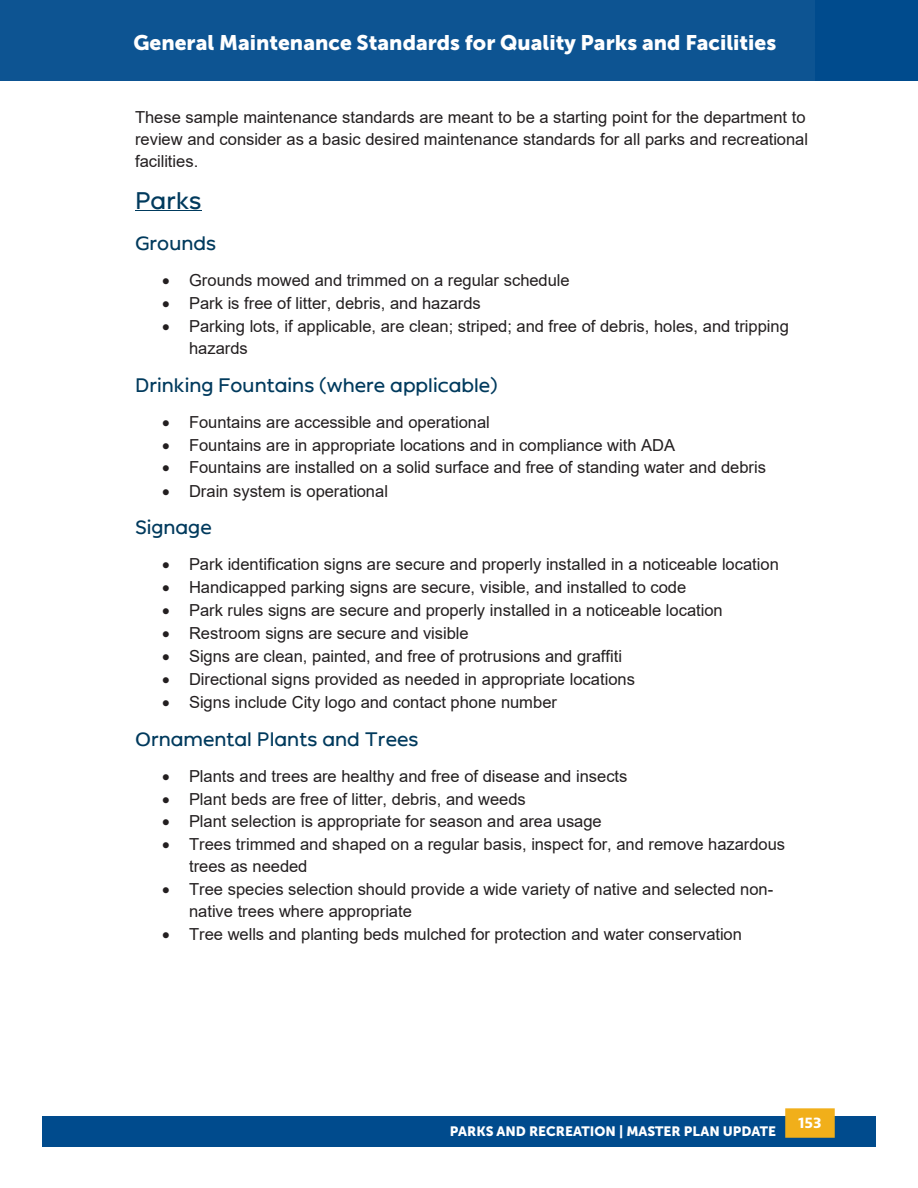
<style>
.page{position:relative;width:918px;height:1188px;background:#fff}
.page>*{position:absolute;margin:0;border:0;box-sizing:border-box;transform-origin:0 0}
.t1{font:24px "Ondo";color:#003a5d}
.t2{font:21px "Museo Sans 900";color:#fff}
.t3{font:19.5px "Ondo";color:#003a5d}
.t4{font:16.5px/21.9px "Arial";color:#231f20}
.t5{font:700 15px "Bernina Sans";color:#fff}
.t6{font:13.5px "Museo Sans 900";color:#fff}
</style>
<div class="page">
<div style="left:815px;top:0;width:103px;height:81px;background:#004b8d"></div>
<div style="left:0;top:0;width:815px;height:81px;background:#0d5492"></div>
<div style="left:42px;top:1142px;width:834px;height:5px;background:#004b8d"></div>
<div style="left:42px;top:1116px;width:834px;height:29px;background:#004b8d"></div>
<div style="left:785px;top:1108px;width:50px;height:30px;background:#f1af1a;border:3px solid #f1af1a"></div>
<hr style="left:135px;top:210px;width:67px;height:1px;background:#003a5d">
<p class="t2" style="left:133px;top:30px;width:644px">General Maintenance Standards for Quality Parks and Facilities</p>
<p class="t4" style="left:135px;top:107px;width:675px">These sample maintenance standards are meant to be a starting point for the department to review and consider as a basic desired maintenance standards for all parks and recreational facilities.</p>
<p class="t1" style="left:135px;top:187px;width:68px">Parks</p>
<p class="t3" style="left:135px;top:232px;width:83px">Grounds</p>
<p class="t4" style="left:162px;top:269px;width:409px">• Grounds mowed and trimmed on a regular schedule</p>
<p class="t4" style="left:162px;top:292px;width:320px">• Park is free of litter, debris, and hazards</p>
<p class="t4" style="left:189px;top:315px;width:601px;text-indent:-27px">• Parking lots, if applicable, are clean; striped; and free of debris, holes, and tripping hazards</p>
<p class="t3" style="left:135px;top:373px;width:364px">Drinking Fountains (where applicable)</p>
<p class="t4" style="left:162px;top:411px;width:329px">• Fountains are accessible and operational</p>
<p class="t4" style="left:162px;top:434px;width:515px">• Fountains are in appropriate locations and in compliance with ADA</p>
<p class="t4" style="left:162px;top:457px;width:606px">• Fountains are installed on a solid surface and free of standing water and debris</p>
<p class="t4" style="left:162px;top:480px;width:227px">• Drain system is operational</p>
<p class="t3" style="left:135px;top:516px;width:78px">Signage</p>
<p class="t4" style="left:162px;top:553px;width:618px">• Park identification signs are secure and properly installed in a noticeable location</p>
<p class="t4" style="left:162px;top:576px;width:526px">• Handicapped parking signs are secure, visible, and installed to code</p>
<p class="t4" style="left:162px;top:599px;width:562px">• Park rules signs are secure and properly installed in a noticeable location</p>
<p class="t4" style="left:162px;top:622px;width:308px">• Restroom signs are secure and visible</p>
<p class="t4" style="left:162px;top:645px;width:462px">• Signs are clean, painted, and free of protrusions and graffiti</p>
<p class="t4" style="left:162px;top:668px;width:474px">• Directional signs provided as needed in appropriate locations</p>
<p class="t4" style="left:162px;top:691px;width:396px">• Signs include City logo and contact phone number</p>
<p class="t3" style="left:135px;top:727px;width:285px">Ornamental Plants and Trees</p>
<p class="t4" style="left:162px;top:765px;width:467px">• Plants and trees are healthy and free of disease and insects</p>
<p class="t4" style="left:162px;top:788px;width:365px">• Plant beds are free of litter, debris, and weeds</p>
<p class="t4" style="left:162px;top:811px;width:441px">• Plant selection is appropriate for season and area usage</p>
<p class="t4" style="left:189px;top:834px;width:598px;text-indent:-27px">• Trees trimmed and shaped on a regular basis, inspect for, and remove hazardous trees as needed</p>
<p class="t4" style="left:189px;top:878px;width:586px;text-indent:-27px">• Tree species selection should provide a wide variety of native and selected non&shy;native trees where appropriate</p>
<p class="t4" style="left:162px;top:923px;width:581px">• Tree wells and planting beds mulched for protection and water conservation</p>
<p class="t6" style="left:450px;top:1123px;width:328px">PARKS AND RECREATION | MASTER PLAN UPDATE</p>
<p class="t5" style="left:798px;top:1113px;width:25px">153</p>
</div>
